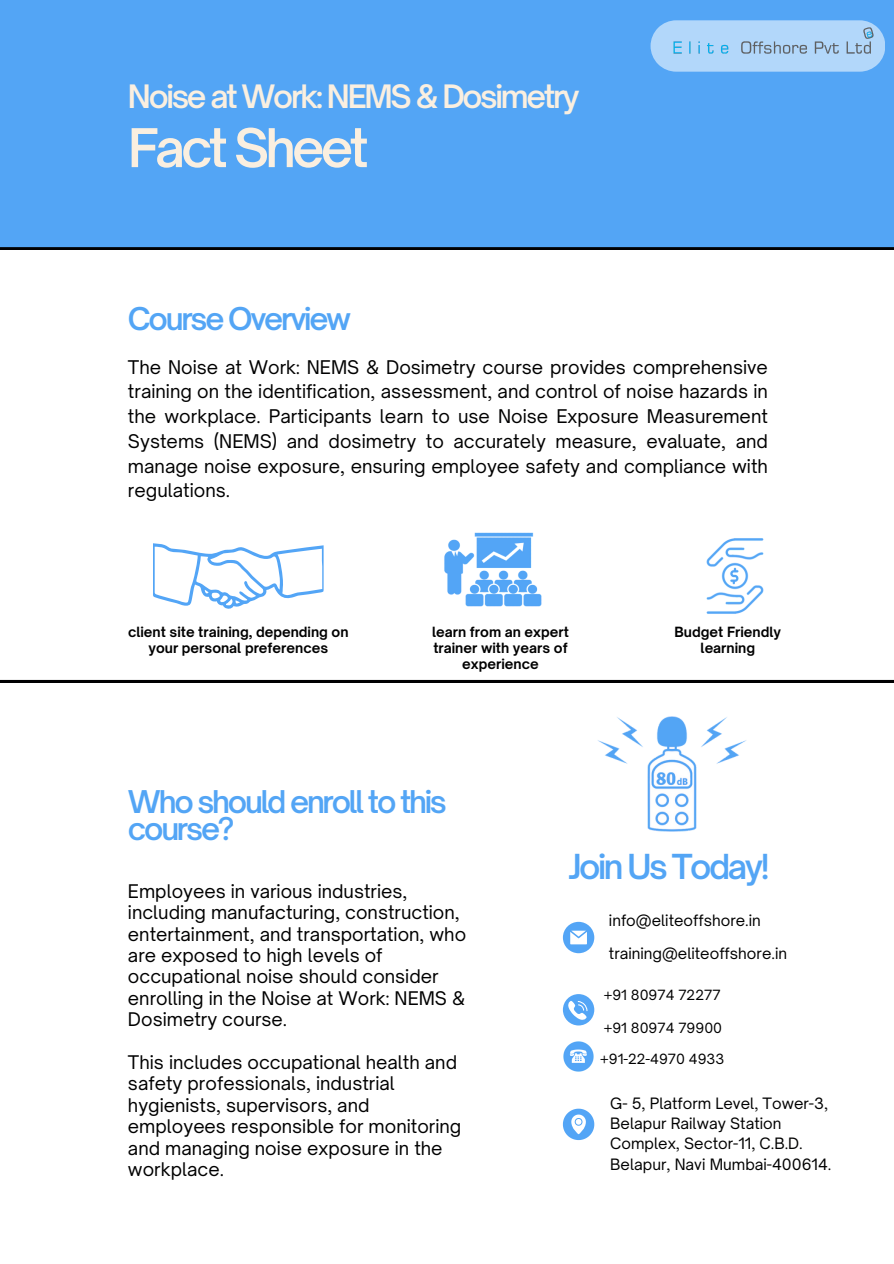
<style>
.page{position:relative;width:894px;height:1264px;background:#fff}
.page>*{position:absolute;margin:0;border:0;box-sizing:border-box;transform-origin:0 0}
.t1{font:600 51px "Open Sauce One";letter-spacing:-.075em;color:#faefe0}
.t2{font:600 33px "Open Sauce One";letter-spacing:-.075em;color:#53a5f5}
.t3{font:600 30.9px "Open Sauce One";letter-spacing:-.075em;color:#faefe0}
.t4{font:600 30px/27px "Open Sauce One";letter-spacing:-.075em;color:#53a5f5}
.t5{font:18px/21.3px "Open Sauce One";color:#000001}
.t6{font:15px/20.2px "Open Sauce One";color:#000001}
.t7{font:700 13.5px/15.8px "Open Sauce One";color:#000001;text-align:center}
.t8{font:13.5px "Open Sauce One";color:#000001}
</style>
<div class="page">
<svg style="left:0;top:249px;width:893px;height:433px"></svg>
<div style="left:0;top:0;width:893px;height:249px;background:#53a5f5"></div>
<svg style="left:562px;top:994px;width:32px;height:31px"></svg>
<svg style="left:562px;top:921px;width:32px;height:32px"></svg>
<svg style="left:562px;top:1108px;width:32px;height:32px"></svg>
<img style="left:563px;top:1041px;width:31px;height:31px">
<svg style="left:153px;top:543px;width:170px;height:66px"></svg>
<img style="left:434px;top:532px;width:116px;height:78px">
<img style="left:696px;top:537px;width:77px;height:77px">
<svg style="left:650px;top:20px;width:235px;height:52px;background:#a5d0f9"></svg>
<img style="left:661px;top:24px;width:224px;height:33px">
<img style="left:597px;top:716px;width:150px;height:116px">
<h2 class="t3" style="left:128px;top:77px;width:453px">Noise at Work: NEMS &amp; Dosimetry</h2>
<p class="t1" style="left:128px;top:116px;width:242px">Fact Sheet</p>
<p class="t4" style="left:128px;top:305px;width:225px">Course Overview</p>
<h4 class="t5" style="left:128px;top:354px;width:641px;line-height:24.8px;text-align:justify">The Noise at Work: NEMS &amp; Dosimetry course provides comprehensive training on the identification, assessment, and control of noise hazards in the workplace. Participants learn to use Noise Exposure Measurement Systems (NEMS) and dosimetry to accurately measure, evaluate, and manage noise exposure, ensuring employee safety and compliance with regulations.</h4>
<p class="t7" style="left:128px;top:624px;width:222px">client site training, depending on your personal preferences</p>
<p class="t7" style="left:432px;top:624px;width:138px">learn from an expert trainer with years of experience</p>
<p class="t7" style="left:674px;top:624px;width:108px">Budget Friendly learning</p>
<p class="t4" style="left:128px;top:787px;width:320px">Who should enroll to this course?</p>
<p class="t5" style="left:128px;top:880px;width:339px">Employees in various industries, including manufacturing, construction, entertainment, and transportation, who are exposed to high levels of occupational noise should consider enrolling in the Noise at Work: NEMS &amp; Dosimetry course.</p>
<h4 class="t5" style="left:128px;top:1051px;width:335px">This includes occupational health and safety professionals, industrial hygienists, supervisors, and employees responsible for monitoring and managing noise exposure in the workplace.</h4>
<h4 class="t2" style="left:568px;top:846px;width:202px">Join Us Today!</h4>
<h2 class="t6" style="left:608px;top:910px;width:153px">info@eliteoffshore.in</h2>
<p class="t6" style="left:608px;top:943px;width:179px">training@eliteoffshore.in</p>
<p class="t8" style="left:603px;top:986px;width:118px">+91 80974 72277</p>
<h2 class="t8" style="left:603px;top:1019px;width:120px">+91 80974 79900</h2>
<p class="t8" style="left:600px;top:1050px;width:126px">+91-22-4970 4933</p>
<h1 class="t6" style="left:610px;top:1093px;width:222px">G- 5, Platform Level, Tower-3,<br>Belapur Railway Station<br>Complex, Sector-11, C.B.D.<br>Belapur, Navi Mumbai-400614.</h1>
</div>
